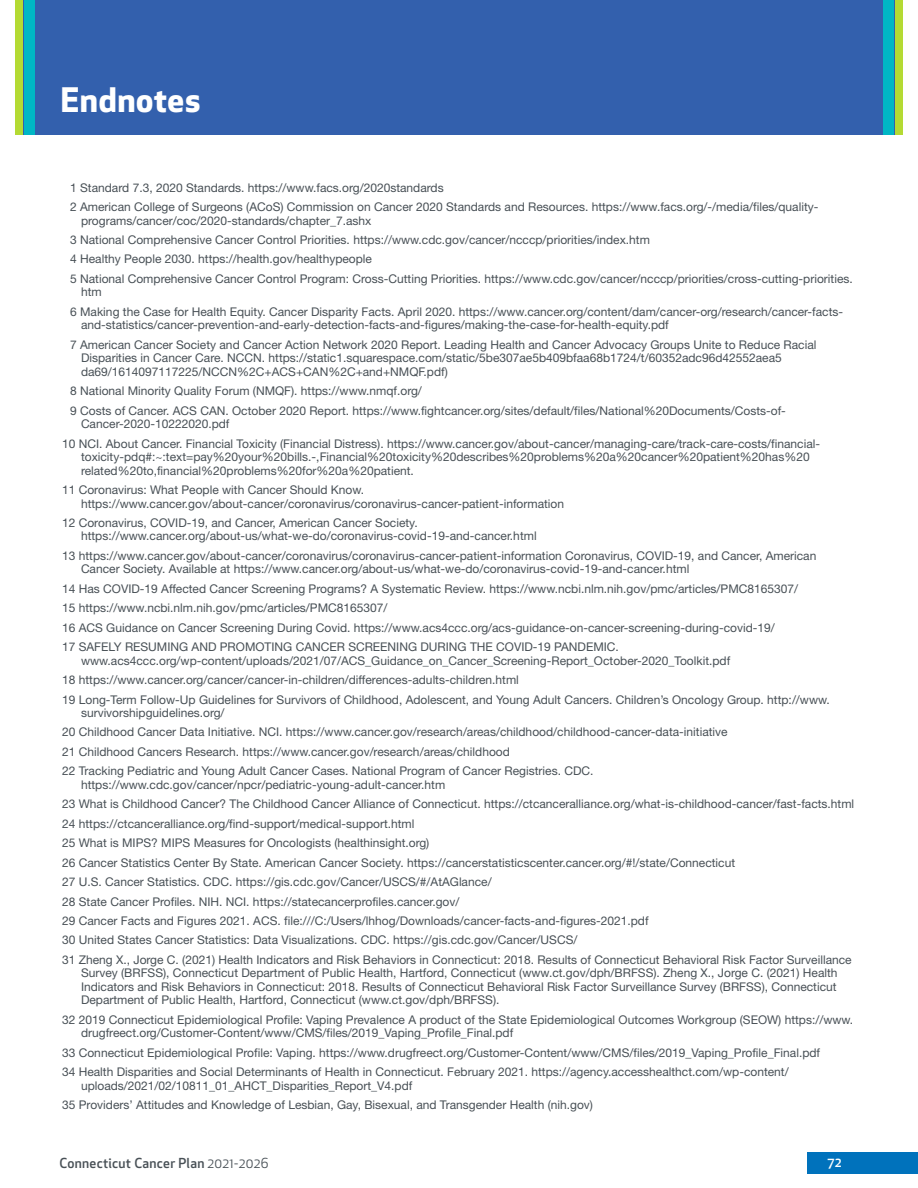
<style>
.page{position:relative;width:918px;height:1188px;background:#fff}
.page>*{position:absolute;margin:0;border:0;box-sizing:border-box;transform-origin:0 0}
.t1{font:700 33px "Apex New";letter-spacing:.02em;color:#fff}
.t2{font:500 13.5px "Apex New";letter-spacing:.02em;color:#485056}
.t3{font:500 13.2px "Apex New";color:#fff}
.t4{font:12px/19.5px "Helvetica Neue LT Std";color:#485056}
.s1{font-weight:400}
</style>
<div class="page">
<div style="left:15px;top:0;width:888px;height:135px;background:#3360ad"></div>
<div style="left:15px;top:0;width:8px;height:135px;background:#b4da33"></div>
<div style="left:24px;top:0;width:11px;height:135px;background:#00b7c5"></div>
<div style="left:895px;top:0;width:8px;height:135px;background:#b4da33"></div>
<div style="left:883px;top:0;width:11px;height:135px;background:#00b7c5"></div>
<div style="left:808px;top:1152px;width:110px;height:22px;background:#0072bc"></div>
<h1 class="t1" style="left:61px;top:76px;width:141px">Endnotes</h1>
<p class="t4" style="left:70px;top:177px;width:750px">1 Standard 7.3, 2020 Standards. https://www.facs.org/2020standards<br>2 American College of Surgeons (ACoS) Commission on Cancer 2020 Standards and Resources. https://www.facs.org/-/media/files/quality-</p>
<p class="t4" style="left:70px;top:210px;width:784px;text-indent:11px">programs/cancer/coc/2020-standards/chapter_7.ashx<br>3 National Comprehensive Cancer Control Priorities. https://www.cdc.gov/cancer/ncccp/priorities/index.htm<br>4 Healthy People 2030. https://health.gov/healthypeople<br>5 National Comprehensive Cancer Control Program: Cross-Cutting Priorities. https://www.cdc.gov/cancer/ncccp/priorities/cross-cutting-priorities.</p>
<p class="t4" style="left:70px;top:282px;width:774px;text-indent:11px">htm<br>6 Making the Case for Health Equity. Cancer Disparity Facts. April 2020. https://www.cancer.org/content/dam/cancer-org/research/cancer-facts-</p>
<p class="t4" style="left:70px;top:315px;width:748px;text-indent:11px">and-statistics/cancer-prevention-and-early-detection-facts-and-figures/making-the-case-for-health-equity.pdf<br>7 American Cancer Society and Cancer Action Network 2020 Report. Leading Health and Cancer Advocacy Groups Unite to Reduce Racial</p>
<p class="t4" style="left:81px;top:351px;width:702px;line-height:13.5px">Disparities in Cancer Care. NCCN. https://static1.squarespace.com/static/5be307ae5b409bfaa68b1724/t/60352adc96d42552aea5 da69/1614097117225/NCCN%2C+ACS+CAN%2C+and+NMQF.pdf)</p>
<p class="t4" style="left:70px;top:381px;width:717px">8 National Minority Quality Forum (NMQF). https://www.nmqf.org/<br>9 Costs of Cancer. ACS CAN. October 2020 Report. https://www.fightcancer.org/sites/default/files/National%20Documents/Costs-of-</p>
<p class="t4" style="left:62px;top:414px;width:760px;text-indent:19px">Cancer-2020-10222020.pdf<br>10 NCI. About Cancer. Financial Toxicity (Financial Distress). https://www.cancer.gov/about-cancer/managing-care/track-care-costs/financial-</p>
<p class="t4" style="left:81px;top:450px;width:730px;line-height:13.5px">toxicity-pdq#:~:text=pay%20your%20bills.-,Financial%20toxicity%20describes%20problems%20a%20cancer%20patient%20has%20 related%20to,financial%20problems%20for%20a%20patient.</p>
<p class="t4" style="left:81px;top:483px;width:485px;line-height:13.5px;text-indent:-19px">11 Coronavirus: What People with Cancer Should Know. https://www.cancer.gov/about-cancer/coronavirus/coronavirus-cancer-patient-information</p>
<p class="t4" style="left:81px;top:516px;width:457px;line-height:13.5px;text-indent:-19px">12 Coronavirus, COVID-19, and Cancer, American Cancer Society. https://www.cancer.org/about-us/what-we-do/coronavirus-covid-19-and-cancer.html</p>
<p class="t4" style="left:81px;top:549px;width:737px;line-height:13.5px;text-indent:-19px">13 https://www.cancer.gov/about-cancer/coronavirus/coronavirus-cancer-patient-information Coronavirus, COVID-19, and Cancer, American<br>Cancer Society. Available at https://www.cancer.org/about-us/what-we-do/coronavirus-covid-19-and-cancer.html</p>
<p class="t4" style="left:62px;top:579px;width:738px">14 Has COVID-19 Affected Cancer Screening Programs? A Systematic Review. https://www.ncbi.nlm.nih.gov/pmc/articles/PMC8165307/ 15 https://www.ncbi.nlm.nih.gov/pmc/articles/PMC8165307/<br>16 ACS Guidance on Cancer Screening During Covid. https://www.acs4ccc.org/acs-guidance-on-cancer-screening-during-covid-19/<br>17 SAFELY RESUMING AND PROMOTING CANCER SCREENING DURING THE COVID-19 PANDEMIC.</p>
<p class="t4" style="left:62px;top:650px;width:769px;text-indent:19px">www.acs4ccc.org/wp-content/uploads/2021/07/ACS_Guidance_on_Cancer_Screening-Report_October-2020_Toolkit.pdf<br>18 https://www.cancer.org/cancer/cancer-in-children/differences-adults-children.html<br>19 Long-Term Follow-Up Guidelines for Survivors of Childhood, Adolescent, and Young Adult Cancers. Children’s Oncology Group. http://www.</p>
<p class="t4" style="left:62px;top:703px;width:667px;text-indent:19px">survivorshipguidelines.org/<br>20 Childhood Cancer Data Initiative. NCI. https://www.cancer.gov/research/areas/childhood/childhood-cancer-data-initiative 21 Childhood Cancers Research. https://www.cancer.gov/research/areas/childhood<br>22 Tracking Pediatric and Young Adult Cancer Cases. National Program of Cancer Registries. CDC.</p>
<p class="t4" style="left:62px;top:775px;width:794px;text-indent:19px">https://www.cdc.gov/cancer/npcr/pediatric-young-adult-cancer.htm<br>23 What is Childhood Cancer? The Childhood Cancer Alliance of Connecticut. https://ctcanceralliance.org/what-is-childhood-cancer/fast-facts.html 24 https://ctcanceralliance.org/find-support/medical-support.html<br>25 What is MIPS? MIPS Measures for Oncologists (healthinsight.org)<br>26 Cancer Statistics Center By State. American Cancer Society. https://cancerstatisticscenter.cancer.org/#!/state/Connecticut<br>27 U.S. Cancer Statistics. CDC. https://gis.cdc.gov/Cancer/USCS/#/AtAGlance/<br>28 State Cancer Profiles. NIH. NCI. https://statecancerprofiles.cancer.gov/<br>29 Cancer Facts and Figures 2021. ACS. file:///C:/Users/lhhog/Downloads/cancer-facts-and-figures-2021.pdf<br>30 United States Cancer Statistics: Data Visualizations. CDC. https://gis.cdc.gov/Cancer/USCS/<br>31 Zheng X., Jorge C. (2021) Health Indicators and Risk Behaviors in Connecticut: 2018. Results of Connecticut Behavioral Risk Factor Surveillance</p>
<p class="t4" style="left:81px;top:966px;width:758px;line-height:13.5px;text-align:justify">Survey (BRFSS), Connecticut Department of Public Health, Hartford, Connecticut (www.ct.gov/dph/BRFSS). Zheng X., Jorge C. (2021) Health Indicators and Risk Behaviors in Connecticut: 2018. Results of Connecticut Behavioral Risk Factor Surveillance Survey (BRFSS), Connecticut Department of Public Health, Hartford, Connecticut (www.ct.gov/dph/BRFSS).</p>
<p class="t4" style="left:81px;top:1013px;width:774px;line-height:13.5px;text-indent:-19px">32 2019 Connecticut Epidemiological Profile: Vaping Prevalence A product of the State Epidemiological Outcomes Workgroup (SEOW) https://www. drugfreect.org/Customer-Content/www/CMS/files/2019_Vaping_Profile_Final.pdf</p>
<p class="t4" style="left:62px;top:1043px;width:760px">33 Connecticut Epidemiological Profile: Vaping. https://www.drugfreect.org/Customer-Content/www/CMS/files/2019_Vaping_Profile_Final.pdf<br>34 Health Disparities and Social Determinants of Health in Connecticut. February 2021. https://agency.accesshealthct.com/wp-content/</p>
<p class="t4" style="left:62px;top:1075px;width:532px;text-indent:19px">uploads/2021/02/10811_01_AHCT_Disparities_Report_V4.pdf<br>35 Providers’ Attitudes and Knowledge of Lesbian, Gay, Bisexual, and Transgender Health (nih.gov)</p>
<p class="t2" style="left:59px;top:1154px;width:211px">Connecticut Cancer Plan <span class="s1">2021-2026</span></p>
<p class="t3" style="left:828px;top:1153px;width:16px">72</p>
</div>
